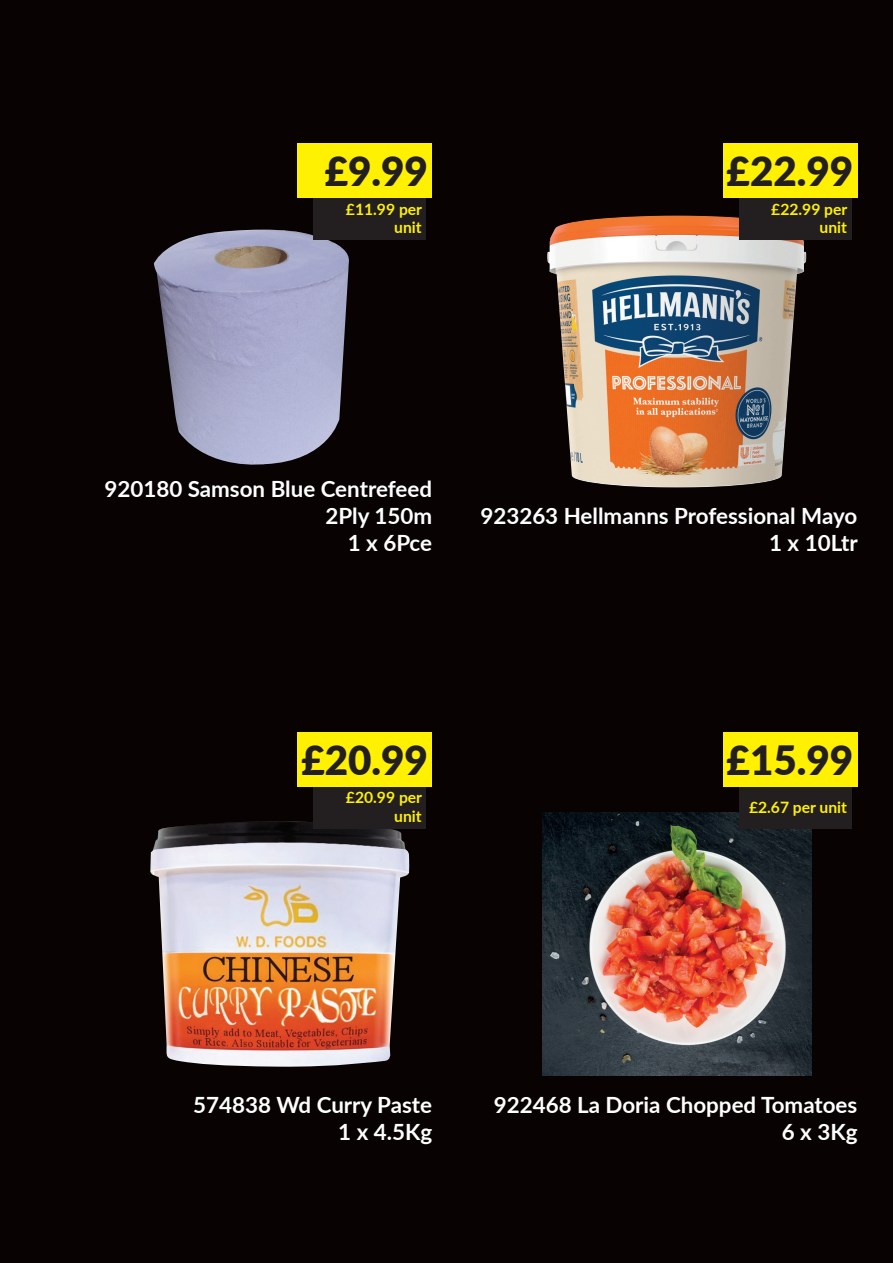
<style>
.page{position:relative;width:893px;height:1263px;background:#080302}
.page>*{position:absolute;margin:0;border:0;box-sizing:border-box;transform-origin:0 0}
.t1{font:900 40.35px "Lato";color:#231f20}
.t2{font:700 22.35px/26.8px "Lato";color:#fff;text-align:right}
.t3{font:700 15.75px/18.8px "Lato";color:#fff101;text-align:right}
</style>
<div class="page">
<img style="left:154px;top:230px;width:195px;height:235px">
<div style="left:314px;top:194px;width:112px;height:46px;background:#231f20"></div>
<div style="left:298px;top:143px;width:134px;height:55px;background:#fff101"></div>
<img style="left:547px;top:215px;width:259px;height:273px">
<div style="left:739px;top:194px;width:113px;height:46px;background:#231f20"></div>
<div style="left:723px;top:143px;width:134px;height:55px;background:#fff101"></div>
<img style="left:543px;top:813px;width:268px;height:263px">
<div style="left:739px;top:783px;width:113px;height:46px;background:#231f20"></div>
<div style="left:723px;top:732px;width:134px;height:54px;background:#fff101"></div>
<img style="left:150px;top:821px;width:259px;height:246px">
<div style="left:314px;top:783px;width:112px;height:46px;background:#231f20"></div>
<div style="left:298px;top:732px;width:134px;height:54px;background:#fff101"></div>
<h1 class="t1" style="left:325px;top:141px;width:105px">£9.99</h1>
<p class="t3" style="left:346px;top:199px;width:78px">£11.99 per unit</p>
<h1 class="t1" style="left:727px;top:141px;width:128px">£22.99</h1>
<p class="t3" style="left:771px;top:199px;width:78px">£22.99 per unit</p>
<p class="t2" style="left:104px;top:475px;width:329px">920180 Samson Blue Centrefeed<br>2Ply 150m<br>1 x 6Pce</p>
<p class="t2" style="left:480px;top:502px;width:379px">923263 Hellmanns Professional Mayo<br>1 x 10Ltr</p>
<h1 class="t1" style="left:301px;top:730px;width:128px">£20.99</h1>
<p class="t3" style="left:346px;top:787px;width:78px">£20.99 per unit</p>
<h1 class="t1" style="left:727px;top:730px;width:128px">£15.99</h1>
<p class="t3" style="left:749px;top:797px;width:100px">£2.67 per unit</p>
<p class="t2" style="left:193px;top:1090px;width:240px">574838 Wd Curry Paste<br>1 x 4.5Kg</p>
<p class="t2" style="left:494px;top:1090px;width:365px">922468 La Doria Chopped Tomatoes<br>6 x 3Kg</p>
</div>
